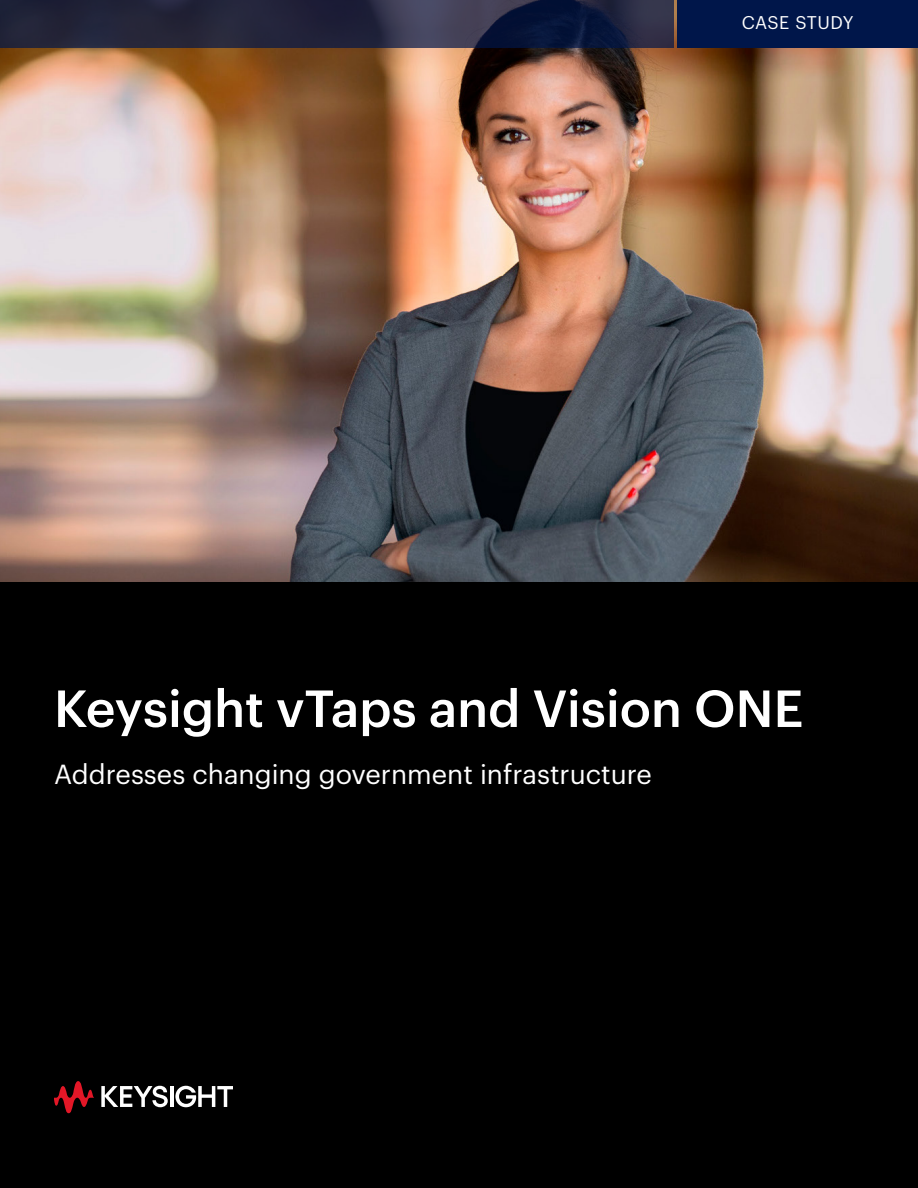
<style>
.page{position:relative;width:918px;height:1188px;background:#fff}
.page>*{position:absolute;margin:0;border:0;box-sizing:border-box;transform-origin:0 0}
.t1{font:500 51px "Graphik LC";color:#fff}
.t2{font:27px "Graphik LC";color:#fff}
.t3{font:18px "Graphik LC";letter-spacing:.015em;color:#fff}
</style>
<div class="page">
<img style="left:0;top:0;width:918px;height:582px">
<div style="left:0;top:582px;width:918px;height:606px;background:#000"></div>
<div style="left:677px;top:0;width:241px;height:48px;background:#00164a"></div>
<svg style="left:54px;top:1081px;width:40px;height:32px"></svg>
<svg style="left:101px;top:1086px;width:67px;height:21px"></svg>
<hr style="left:170px;top:1086px;width:3px;height:21px;background:#fff">
<svg style="left:175px;top:1086px;width:57px;height:21px"></svg>
<svg style="left:0;top:0;width:674px;height:48px;background:#24263f"></svg>
<p class="t3" style="left:742px;top:9px;width:113px">CASE STUDY</p>
<h1 class="t1" style="left:54px;top:670px;width:751px">Keysight vTaps and Vision ONE</h1>
<p class="t2" style="left:54px;top:754px;width:599px">Addresses changing government infrastructure</p>
</div>
